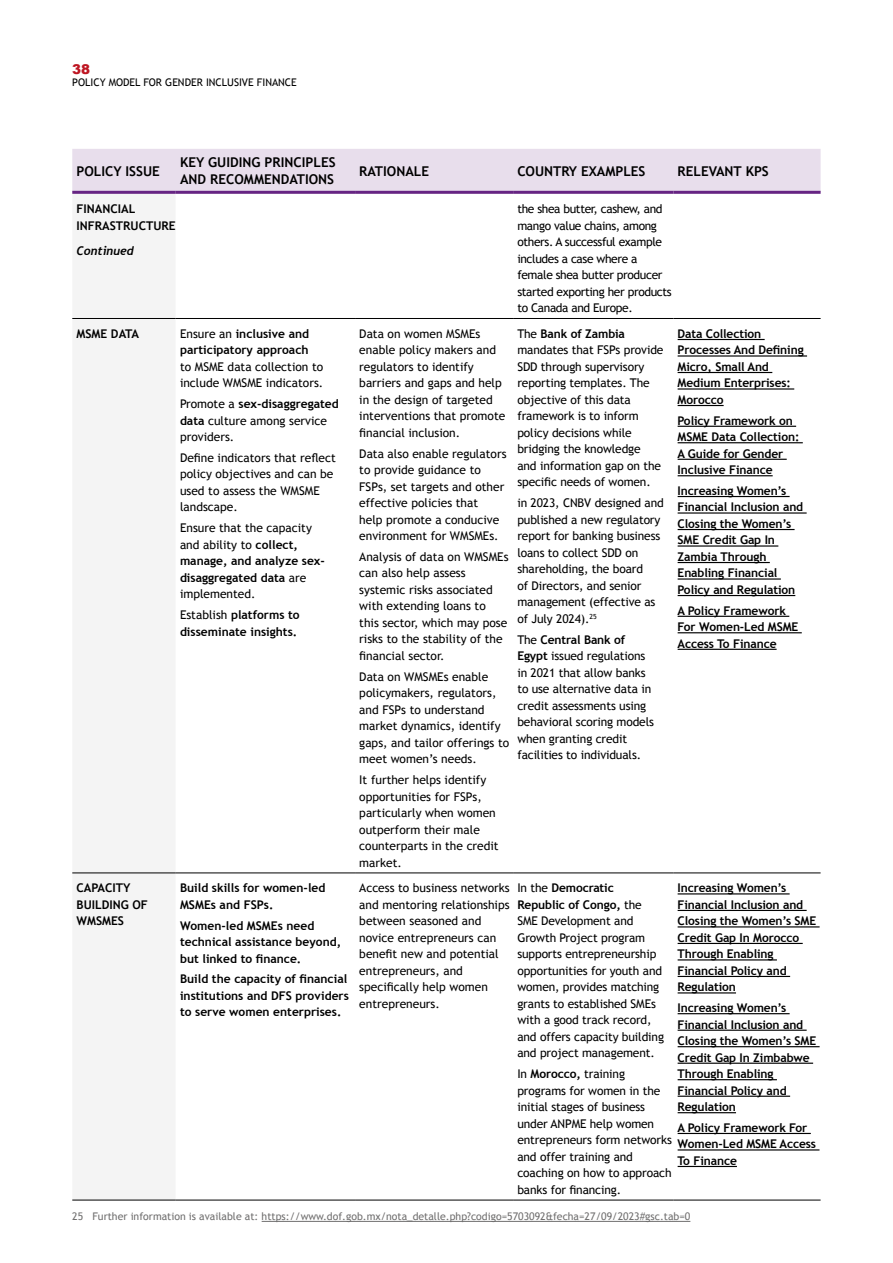
<style>
.page{position:relative;width:893px;height:1263px;background:#fff}
.page>*{position:absolute;margin:0;border:0;box-sizing:border-box;transform-origin:0 0}
.t1{font:700 13.5px/16.5px "Trebuchet MS";color:#000}
.t2{font:900 13.5px "Arial";color:#be1622}
.t3{font:12px/16.5px "Trebuchet MS";color:#000}
.t4{font:700 12px/16.5px "Trebuchet MS";letter-spacing:-.01em;color:#000}
.t5{font:12px/16.5px "Trebuchet MS";letter-spacing:-.03em;color:#000}
.t6{font:italic 700 12px "Trebuchet";color:#000}
.t7{font:10.5px "Trebuchet MS";color:#706f6f}
.t8{font:10.5px "Trebuchet MS";color:#000}
.s1{font-weight:400}
.s2{font-weight:700}
</style>
<div class="page">
<div style="left:72px;top:149px;width:749px;height:42px;background:#e8deec"></div>
<div style="left:72px;top:194px;width:104px;height:1006px;background:#f4f4f4"></div>
<svg style="left:176px;top:338px;width:645px;height:862px"></svg>
<hr style="left:72px;top:191px;width:104px;height:3px;background:#662483">
<hr style="left:176px;top:191px;width:179px;height:3px;background:#662483">
<hr style="left:355px;top:191px;width:158px;height:3px;background:#662483">
<hr style="left:513px;top:191px;width:160px;height:3px;background:#662483">
<hr style="left:673px;top:191px;width:148px;height:3px;background:#662483">
<hr style="left:176px;top:318px;width:179px;height:1px;background:#000">
<hr style="left:355px;top:318px;width:158px;height:1px;background:#000">
<hr style="left:513px;top:318px;width:160px;height:1px;background:#000">
<hr style="left:673px;top:318px;width:148px;height:1px;background:#000">
<hr style="left:176px;top:873px;width:179px;height:1px;background:#000">
<hr style="left:355px;top:873px;width:158px;height:1px;background:#000">
<hr style="left:513px;top:873px;width:160px;height:1px;background:#000">
<hr style="left:673px;top:873px;width:148px;height:1px;background:#000">
<hr style="left:176px;top:1200px;width:179px;height:1px;background:#000">
<hr style="left:355px;top:1200px;width:158px;height:1px;background:#000">
<hr style="left:513px;top:1200px;width:160px;height:1px;background:#000">
<hr style="left:673px;top:1200px;width:148px;height:1px;background:#000">
<hr style="left:72px;top:318px;width:104px;height:1px;background:#000">
<hr style="left:72px;top:873px;width:104px;height:1px;background:#000">
<hr style="left:72px;top:1200px;width:104px;height:1px;background:#000">
<hr style="left:678px;top:339px;width:87px;height:1px;background:#000">
<hr style="left:678px;top:355px;width:129px;height:2px;background:#000">
<hr style="left:678px;top:372px;width:94px;height:1px;background:#000">
<hr style="left:678px;top:388px;width:116px;height:2px;background:#000">
<hr style="left:678px;top:405px;width:46px;height:1px;background:#000">
<hr style="left:678px;top:426px;width:118px;height:1px;background:#000">
<hr style="left:678px;top:442px;width:125px;height:1px;background:#000">
<hr style="left:678px;top:459px;width:109px;height:1px;background:#000">
<hr style="left:678px;top:475px;width:95px;height:1px;background:#000">
<hr style="left:678px;top:496px;width:112px;height:1px;background:#000">
<hr style="left:678px;top:512px;width:129px;height:2px;background:#000">
<hr style="left:678px;top:529px;width:117px;height:1px;background:#000">
<hr style="left:678px;top:545px;width:100px;height:2px;background:#000">
<hr style="left:678px;top:562px;width:92px;height:1px;background:#000">
<hr style="left:678px;top:578px;width:103px;height:2px;background:#000">
<hr style="left:678px;top:595px;width:117px;height:1px;background:#000">
<hr style="left:678px;top:616px;width:111px;height:1px;background:#000">
<hr style="left:678px;top:632px;width:124px;height:1px;background:#000">
<hr style="left:678px;top:649px;width:99px;height:1px;background:#000">
<hr style="left:678px;top:893px;width:112px;height:1px;background:#000">
<hr style="left:678px;top:910px;width:129px;height:1px;background:#000">
<hr style="left:678px;top:926px;width:142px;height:1px;background:#000">
<hr style="left:678px;top:943px;width:125px;height:1px;background:#000">
<hr style="left:678px;top:959px;width:99px;height:1px;background:#000">
<hr style="left:678px;top:976px;width:112px;height:1px;background:#000">
<hr style="left:678px;top:992px;width:58px;height:1px;background:#000">
<hr style="left:678px;top:1013px;width:112px;height:1px;background:#000">
<hr style="left:678px;top:1029px;width:129px;height:2px;background:#000">
<hr style="left:678px;top:1046px;width:142px;height:1px;background:#000">
<hr style="left:678px;top:1062px;width:135px;height:2px;background:#000">
<hr style="left:678px;top:1079px;width:99px;height:1px;background:#000">
<hr style="left:678px;top:1095px;width:112px;height:2px;background:#000">
<hr style="left:678px;top:1112px;width:58px;height:1px;background:#000">
<hr style="left:678px;top:1133px;width:133px;height:1px;background:#000">
<hr style="left:678px;top:1149px;width:141px;height:1px;background:#000">
<hr style="left:678px;top:1166px;width:59px;height:1px;background:#000">
<hr style="left:262px;top:1221px;width:428px;height:1px;background:#706f6f">
<p class="t2" style="left:72px;top:59px;width:20px">38</p>
<p class="t8" style="left:72px;top:76px;width:226px">POLICY MODEL FOR GENDER INCLUSIVE FINANCE</p>
<p class="t1" style="left:77px;top:162px;width:85px">POLICY ISSUE</p>
<p class="t1" style="left:180px;top:154px;width:157px">KEY GUIDING PRINCIPLES<br>AND RECOMMENDATIONS</p>
<p class="t1" style="left:359px;top:162px;width:71px">RATIONALE</p>
<p class="t1" style="left:517px;top:162px;width:130px">COUNTRY EXAMPLES</p>
<p class="t1" style="left:678px;top:162px;width:93px">RELEVANT KPS</p>
<p class="t4" style="left:77px;top:201px;width:101px">FINANCIAL<br>INFRASTRUCTURE</p>
<p class="t6" style="left:77px;top:243px;width:59px">Continued</p>
<p class="t5" style="left:517px;top:201px;width:156px">the shea butter, cashew, and mango value chains, among others. A successful example includes a case where a female shea butter producer started exporting her products to Canada and Europe.</p>
<p class="t4" style="left:77px;top:325px;width:64px">MSME DATA</p>
<p class="t4" style="left:180px;top:325px;width:131px"><span class="s1">Ensure an</span> inclusive and participatory approach</p>
<p class="t3" style="left:180px;top:359px;width:145px">to MSME data collection to include WMSME indicators.</p>
<p class="t3" style="left:180px;top:396px;width:160px">Promote a <span class="s2">sex-disaggregated data</span> culture among service providers.</p>
<p class="t3" style="left:180px;top:450px;width:157px">Define indicators that reflect policy objectives and can be used to assess the WMSME landscape.</p>
<p class="t3" style="left:180px;top:520px;width:146px">Ensure that the capacity and ability to <span class="s2">collect, manage, and analyze sex&shy;disaggregated data</span> are implemented.</p>
<p class="t4" style="left:180px;top:606px;width:121px"><span class="s1">Establish</span> platforms to disseminate insights.</p>
<p class="t4" style="left:77px;top:880px;width:73px">CAPACITY<br>BUILDING OF<br>WMSMES</p>
<p class="t4" style="left:180px;top:880px;width:147px">Build skills for women-led<br>MSMEs and FSPs.</p>
<p class="t4" style="left:180px;top:917px;width:163px">Women-led MSMEs need technical assistance beyond, but linked to finance.</p>
<p class="t4" style="left:180px;top:971px;width:170px">Build the capacity of financial institutions and DFS providers to serve women enterprises.</p>
<p class="t3" style="left:359px;top:326px;width:148px">Data on women MSMEs enable policy makers and regulators to identify barriers and gaps and help in the design of targeted interventions that promote financial inclusion.</p>
<p class="t3" style="left:359px;top:445px;width:149px">Data also enable regulators to provide guidance to<br>FSPs, set targets and other effective policies that<br>help promote a conducive environment for WMSMEs.</p>
<p class="t3" style="left:359px;top:549px;width:151px">Analysis of data on WMSMEs can also help assess systemic risks associated with extending loans to<br>this sector, which may pose risks to the stability of the financial sector.</p>
<p class="t3" style="left:359px;top:668px;width:151px">Data on WMSMEs enable policymakers, regulators, and FSPs to understand market dynamics, identify gaps, and tailor offerings to meet women’s needs.</p>
<p class="t3" style="left:359px;top:772px;width:141px">It further helps identify opportunities for FSPs, particularly when women outperform their male counterparts in the credit market.</p>
<p class="t3" style="left:517px;top:326px;width:148px">The <span class="s2">Bank of Zambia </span>mandates that FSPs provide<br>SDD through supervisory reporting templates. The objective of this data framework is to inform policy decisions while bridging the knowledge<br>and information gap on the specific needs of women.</p>
<p class="t3" style="left:517px;top:495px;width:148px">in 2023, CNBV designed and published a new regulatory report for banking business loans to collect SDD on shareholding, the board<br>of Directors, and senior management (effective as of July 2024).<sup>25</sup></p>
<p class="t3" style="left:517px;top:631px;width:138px">The <span class="s2">Central Bank of<br>Egypt</span> issued regulations in 2021 that allow banks to use alternative data in credit assessments using behavioral scoring models when granting credit facilities to individuals.</p>
<p class="t4" style="left:678px;top:325px;width:128px">Data Collection<br>Processes And Defining<br>Micro, Small And<br>Medium Enterprises:<br>Morocco</p>
<p class="t4" style="left:678px;top:412px;width:123px">Policy Framework on<br>MSME Data Collection:<br>A Guide for Gender<br>Inclusive Finance</p>
<p class="t4" style="left:678px;top:482px;width:127px">Increasing Women’s<br>Financial Inclusion and<br>Closing the Women’s<br>SME Credit Gap In<br>Zambia Through<br>Enabling Financial<br>Policy and Regulation</p>
<p class="t4" style="left:678px;top:602px;width:122px">A Policy Framework<br>For Women-Led MSME<br>Access To Finance</p>
<p class="t3" style="left:359px;top:880px;width:152px">Access to business networks and mentoring relationships between seasoned and novice entrepreneurs can benefit new and potential entrepreneurs, and specifically help women entrepreneurs.</p>
<p class="t3" style="left:517px;top:880px;width:148px">In the <span class="s2">Democratic<br>Republic of Congo,</span> the<br>SME Development and<br>Growth Project program supports entrepreneurship opportunities for youth and women, provides matching grants to established SMEs with a good track record, and offers capacity building and project management.</p>
<p class="t3" style="left:517px;top:1066px;width:156px">In <span class="s2">Morocco,</span> training programs for women in the initial stages of business under ANPME help women entrepreneurs form networks and offer training and coaching on how to approach banks for financing.</p>
<p class="t4" style="left:678px;top:880px;width:140px">Increasing Women’s<br>Financial Inclusion and<br>Closing the Women’s SME<br>Credit Gap In Morocco<br>Through Enabling<br>Financial Policy and<br>Regulation</p>
<p class="t4" style="left:678px;top:1000px;width:140px">Increasing Women’s<br>Financial Inclusion and<br>Closing the Women’s SME<br>Credit Gap In Zimbabwe<br>Through Enabling<br>Financial Policy and<br>Regulation</p>
<p class="t4" style="left:678px;top:1119px;width:140px">A Policy Framework For<br>Women-Led MSME Access<br>To Finance</p>
<p class="t7" style="left:72px;top:1210px;width:620px">25 Further information is available at: https://www.dof.gob.mx/nota_detalle.php?codigo=5703092&amp;fecha=27/09/2023#gsc.tab=0</p>
</div>
